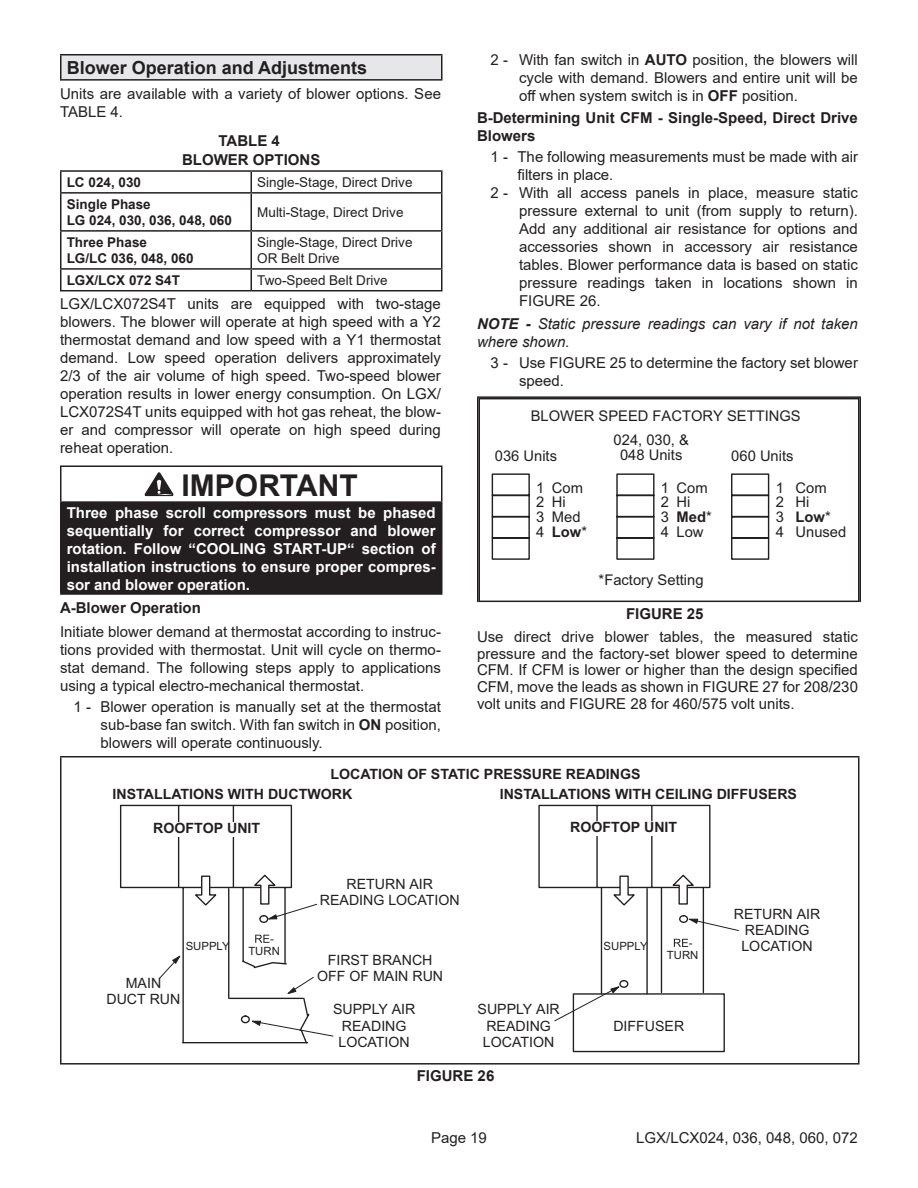
<style>
.page{position:relative;width:918px;height:1188px;background:#fff}
.page>*{position:absolute;margin:0;border:0;box-sizing:border-box;transform-origin:0 0}
.WARNING_20pt{font:700 30px "Arial";color:#231f20}
.Header_1_TOC{font:700 18px "Arial";color:#231f20}
.paragraph{font:15px/18px "Arial";color:#231f20;text-align:justify}
.Paragraph{font:15px/16.8px "Arial";color:#231f20;text-align:justify}
.White_10pt{font:700 15px/18px "Arial";color:#fff;text-align:justify}
.paragraph-2{font:700 15px/19.5px "Arial";color:#231f20;text-align:center}
.paragraph_NOTE_italic{font:italic 15px/18px "Arial";color:#231f20}
.t1{font:14.7px/14.7px "Arial";color:#231f20;text-align:justify}
.t2{font:14.25px/16px "Arial";color:#231f20;text-align:center}
.t3{font:700 14.25px "Arial";color:#231f20}
.Data_Cell_Left{font:13.5px/16.2px "Arial";color:#231f20}
.Head_Cell_Left{font:700 13.5px/16.2px "Arial";color:#231f20}
.t4{font:11.4px "Arial";color:#231f20}
.s1{font-weight:700}
</style>
<div class="page">
<div style="left:61px;top:55px;width:381px;height:25px;background:#e6e7e9"></div>
<hr style="left:60px;top:54px;width:382px;height:2px;background:#231f20">
<hr style="left:60px;top:56px;width:2px;height:23px;background:#231f20">
<svg style="left:441px;top:56px;width:1px;height:23px"></svg>
<hr style="left:60px;top:79px;width:382px;height:2px;background:#231f20">
<hr style="left:60px;top:170px;width:191px;height:2px;background:#231f20">
<hr style="left:60px;top:172px;width:2px;height:20px;background:#231f20">
<hr style="left:251px;top:170px;width:191px;height:2px;background:#231f20">
<hr style="left:250px;top:172px;width:2px;height:20px;background:#231f20">
<svg style="left:441px;top:172px;width:1px;height:20px"></svg>
<hr style="left:60px;top:192px;width:191px;height:2px;background:#231f20">
<hr style="left:60px;top:194px;width:2px;height:36px;background:#231f20">
<hr style="left:251px;top:192px;width:191px;height:2px;background:#231f20">
<hr style="left:250px;top:194px;width:2px;height:36px;background:#231f20">
<hr style="left:441px;top:194px;width:1px;height:36px;background:#231f20">
<hr style="left:60px;top:230px;width:191px;height:2px;background:#231f20">
<hr style="left:60px;top:232px;width:2px;height:36px;background:#231f20">
<hr style="left:251px;top:230px;width:191px;height:2px;background:#231f20">
<hr style="left:250px;top:232px;width:2px;height:36px;background:#231f20">
<hr style="left:441px;top:232px;width:1px;height:36px;background:#231f20">
<hr style="left:60px;top:268px;width:191px;height:2px;background:#231f20">
<hr style="left:60px;top:270px;width:2px;height:20px;background:#231f20">
<hr style="left:251px;top:268px;width:191px;height:2px;background:#231f20">
<hr style="left:250px;top:270px;width:2px;height:20px;background:#231f20">
<svg style="left:441px;top:270px;width:1px;height:20px"></svg>
<hr style="left:60px;top:290px;width:191px;height:1px;background:#231f20">
<hr style="left:251px;top:290px;width:191px;height:1px;background:#231f20">
<div style="left:61px;top:502px;width:381px;height:92px;background:#231f20"></div>
<hr style="left:60px;top:465px;width:382px;height:2px;background:#231f20">
<hr style="left:60px;top:467px;width:2px;height:34px;background:#231f20">
<hr style="left:441px;top:467px;width:1px;height:34px;background:#231f20">
<hr style="left:60px;top:501px;width:382px;height:2px;background:#231f20">
<hr style="left:60px;top:503px;width:2px;height:90px;background:#231f20">
<hr style="left:60px;top:593px;width:382px;height:2px;background:#231f20">
<svg style="left:144px;top:472px;width:30px;height:25px"></svg>
<hr style="left:477px;top:396px;width:384px;height:2px;background:#231f20">
<hr style="left:477px;top:398px;width:1px;height:204px;background:#231f20">
<hr style="left:860px;top:398px;width:1px;height:204px;background:#231f20">
<svg style="left:492px;top:473px;width:38px;height:87px"></svg>
<svg style="left:616px;top:473px;width:39px;height:87px"></svg>
<svg style="left:731px;top:473px;width:39px;height:87px"></svg>
<div style="left:478px;top:398px;width:382px;height:204px;border:2px solid #231f20"></div>
<hr style="left:60px;top:756px;width:800px;height:2px;background:#231f20">
<hr style="left:60px;top:758px;width:2px;height:305px;background:#231f20">
<hr style="left:858px;top:758px;width:2px;height:305px;background:#231f20">
<hr style="left:60px;top:1063px;width:800px;height:2px;background:#231f20">
<svg style="left:120px;top:804px;width:189px;height:240px"></svg>
<svg style="left:192px;top:875px;width:26px;height:32px"></svg>
<div style="left:241px;top:1015px;width:9px;height:8px;border:1px solid #231f20;border-radius:50%"></div>
<div style="left:573px;top:993px;width:152px;height:59px;border:1px solid #231f20"></div>
<svg style="left:159px;top:954px;width:23px;height:25px"></svg>
<div style="left:149px;top:822px;width:115px;height:15px;background:#fff"></div>
<svg style="left:250px;top:804px;width:489px;height:233px"></svg>
<p class="Header_1_TOC" style="left:67px;top:55px;width:302px">Blower Operation and Adjustments</p>
<p class="paragraph" style="left:60px;top:84px;width:383px">Units are available with a variety of blower options. See<br>TABLE 4.</p>
<p class="paragraph-2" style="left:182px;top:131px;width:140px">TABLE 4<br>BLOWER OPTIONS</p>
<p class="Head_Cell_Left" style="left:67px;top:174px;width:76px">LC 024, 030</p>
<p class="Data_Cell_Left" style="left:257px;top:174px;width:157px">Single-Stage, Direct Drive</p>
<p class="Head_Cell_Left" style="left:67px;top:196px;width:167px">Single Phase<br>LG 024, 030, 036, 048, 060</p>
<p class="Data_Cell_Left" style="left:257px;top:204px;width:148px">Multi-Stage, Direct Drive</p>
<p class="Head_Cell_Left" style="left:67px;top:234px;width:128px">Three Phase<br>LG/LC 036, 048, 060</p>
<p class="Data_Cell_Left" style="left:257px;top:234px;width:157px">Single-Stage, Direct Drive<br>OR Belt Drive</p>
<p class="Head_Cell_Left" style="left:67px;top:272px;width:115px">LGX/LCX 072 S4T</p>
<p class="Data_Cell_Left" style="left:257px;top:272px;width:132px">Two-Speed Belt Drive</p>
<p class="paragraph" style="left:60px;top:295px;width:382px">LGX/LCX072S4T units are equipped with two-stage blowers. The blower will operate at high speed with a Y2 thermostat demand and low speed with a Y1 thermostat demand. Low speed operation delivers approximately 2/3 of the air volume of high speed. Two-speed blower operation results in lower energy consumption. On LGX/ LCX072S4T units equipped with hot gas reheat, the blow&shy;er and compressor will operate on high speed during reheat operation.</p>
<p class="WARNING_20pt" style="left:182px;top:464px;width:178px">IMPORTANT</p>
<p class="White_10pt" style="left:67px;top:503px;width:371px">Three phase scroll compressors must be phased sequentially for correct compressor and blower rotation. Follow “COOLING START-UP“ section of installation instructions to ensure proper compres&shy;sor and blower operation.</p>
<p class="paragraph-2" style="left:60px;top:598px;width:142px">A-Blower Operation</p>
<p class="paragraph" style="left:60px;top:622px;width:382px">Initiate blower demand at thermostat according to instruc&shy;tions provided with thermostat. Unit will cycle on thermo&shy;stat demand. The following steps apply to applications using a typical electro-mechanical thermostat.</p>
<p class="paragraph" style="left:100px;top:697px;width:342px;text-indent:-27px">1 - Blower operation is manually set at the thermostat sub-base fan switch. With fan switch in <span class="s1">ON</span> position, blowers will operate continuously.</p>
<p class="paragraph" style="left:519px;top:51px;width:340px;text-indent:-28px">2 - With fan switch in <span class="s1">AUTO</span> position, the blowers will cycle with demand. Blowers and entire unit will be off when system switch is in <span class="s1">OFF</span> position.</p>
<p class="paragraph-2" style="left:477px;top:109px;width:382px;line-height:18px;text-align:left">B-Determining Unit CFM - Single-Speed, Direct Drive<br>Blowers</p>
<p class="paragraph" style="left:518px;top:148px;width:342px;text-indent:-27px">1 - The following measurements must be made with air filters in place.</p>
<p class="paragraph" style="left:519px;top:184px;width:340px;text-indent:-28px">2 - With all access panels in place, measure static pressure external to unit (from supply to return).<br>Add any additional air resistance for options and accessories shown in accessory air resistance tables. Blower performance data is based on static pressure readings taken in locations shown in FIGURE 26.</p>
<p class="paragraph_NOTE_italic" style="left:477px;top:315px;width:382px"><span class="s1">NOTE -</span> Static pressure readings can vary if not taken where shown.</p>
<p class="paragraph" style="left:519px;top:354px;width:340px;text-indent:-28px">3 - Use FIGURE 25 to determine the factory set blower speed.</p>
<p class="t1" style="left:531px;top:408px;width:271px">BLOWER SPEED FACTORY SETTINGS</p>
<p class="t1" style="left:495px;top:448px;width:64px">036 Units</p>
<p class="t1" style="left:614px;top:433px;width:77px;text-align:center">024, 030, &amp;<br>048 Units</p>
<p class="t1" style="left:731px;top:448px;width:64px">060 Units</p>
<p class="t1" style="left:536px;top:480px;width:10px">1<br>2<br>3<br>4</p>
<p class="t1" style="left:552px;top:480px;width:37px;text-align:left">Com<br>Hi<br>Med<br><span class="s1">Low</span>*</p>
<p class="t1" style="left:661px;top:480px;width:10px">1<br>2<br>3<br>4</p>
<p class="t1" style="left:677px;top:480px;width:37px;text-align:left">Com<br>Hi<br><span class="s1">Med</span>*<br>Low</p>
<p class="t1" style="left:776px;top:480px;width:10px">1<br>2<br>3<br>4</p>
<p class="t1" style="left:796px;top:480px;width:52px;text-align:left">Com<br>Hi<br><span class="s1">Low</span>*<br>Unused</p>
<p class="t1" style="left:599px;top:572px;width:106px">*Factory Setting</p>
<p class="paragraph-2" style="left:626px;top:604px;width:79px">FIGURE 25</p>
<p class="Paragraph" style="left:477px;top:628px;width:383px">Use direct drive blower tables, the measured static pressure and the factory-set blower speed to determine CFM. If CFM is lower or higher than the design specified CFM, move the leads as shown in FIGURE 27 for 208/230 volt units and FIGURE 28 for 460/575 volt units.</p>
<p class="t3" style="left:331px;top:764px;width:312px">LOCATION OF STATIC PRESSURE READINGS</p>
<p class="t3" style="left:113px;top:784px;width:241px">INSTALLATIONS WITH DUCTWORK</p>
<p class="t3" style="left:500px;top:784px;width:299px">INSTALLATIONS WITH CEILING DIFFUSERS</p>
<p class="t3" style="left:153px;top:818px;width:108px">ROOFTOP UNIT</p>
<p class="t3" style="left:570px;top:817px;width:108px">ROOFTOP UNIT</p>
<p class="t4" style="left:186px;top:938px;width:45px">SUPPLY</p>
<p class="t2" style="left:106px;top:975px;width:75px">MAIN<br>DUCT RUN</p>
<p class="t4" style="left:248px;top:943px;width:33px">TURN</p>
<p class="t2" style="left:320px;top:876px;width:141px">RETURN AIR<br>READING LOCATION</p>
<p class="t2" style="left:317px;top:952px;width:128px">FIRST BRANCH<br>OFF OF MAIN RUN</p>
<p class="t2" style="left:333px;top:1001px;width:84px">SUPPLY AIR<br>READING<br>LOCATION</p>
<p class="t2" style="left:478px;top:1001px;width:84px">SUPPLY AIR<br>READING<br>LOCATION</p>
<p class="paragraph-2" style="left:417px;top:1066px;width:79px">FIGURE 26</p>
<p class="t4" style="left:604px;top:938px;width:45px">SUPPLY</p>
<p class="t4" style="left:667px;top:948px;width:33px">TURN</p>
<p class="t2" style="left:613px;top:1018px;width:72px">DIFFUSER</p>
<p class="t2" style="left:734px;top:906px;width:88px">RETURN AIR<br>READING<br>LOCATION</p>
<p class="paragraph" style="left:431px;top:1129px;width:57px">Page 19</p>
<p class="paragraph" style="left:636px;top:1129px;width:223px">LGX/LCX024, 036, 048, 060, 072</p>
</div>
